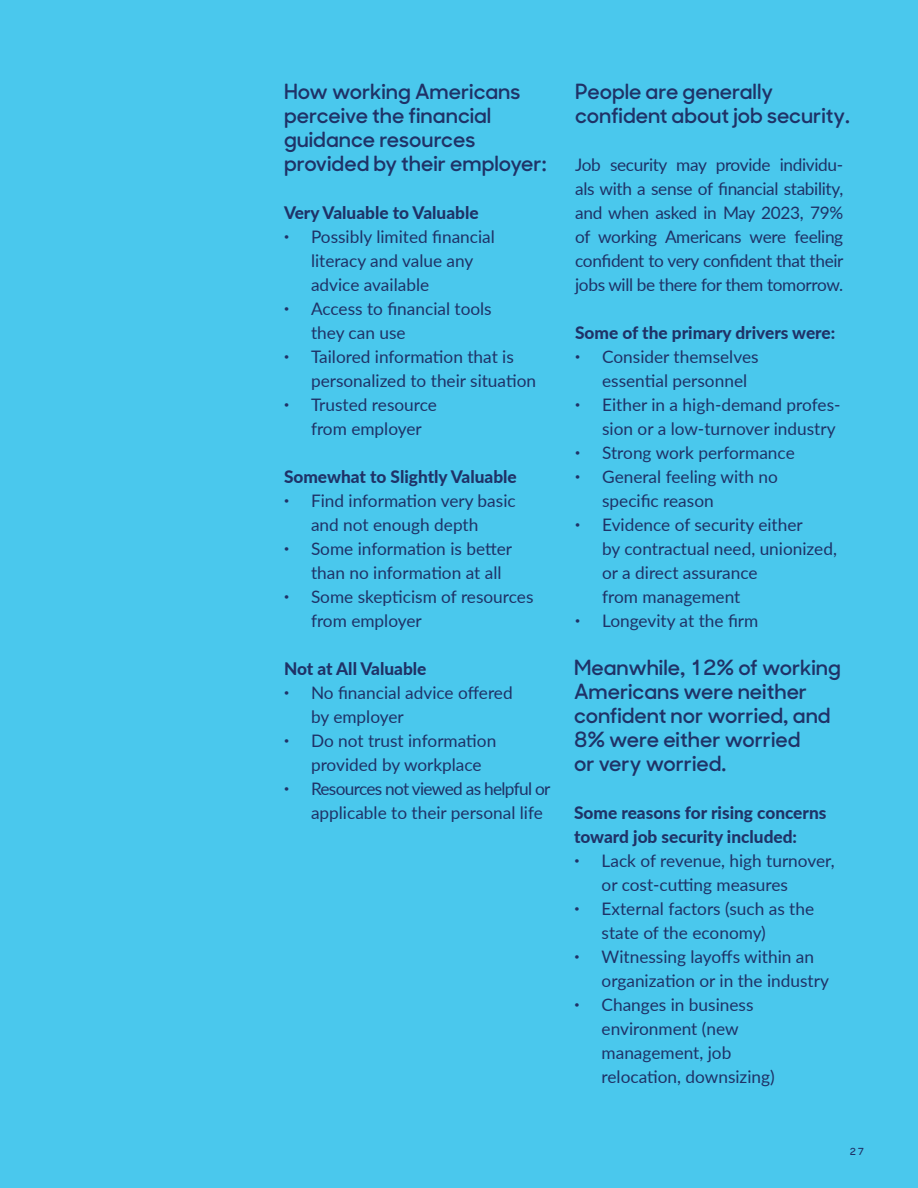
<style>
.page{position:relative;width:918px;height:1188px;background:#4ac8ed}
.page>*{position:absolute;margin:0;border:0;box-sizing:border-box;transform-origin:0 0}
.SUBTITLE_INLINE_BODY{font:600 21px/24px "MM Sharp Sans";color:#1f3267}
.Body_Paragraph_Intro{font:600 21px/24px "MM Sharp Sans";color:#1f3267}
.SUBTITLE_INLINE_BODY-2{font:17.25px/24px "Lato";color:#1f3267}
.SUBTITLE_INLINE_BODY-3{font:800 17.25px/24px "Lato";color:#1f3267}
.Body_Paragraph_Intro-2{font:800 17.25px "Lato";color:#1f3267}
.t1{font:600 9.75px "MM Sharp Sans";color:#1f3267}
</style>
<div class="page">
<p class="Body_Paragraph_Intro" style="left:284px;top:78px;width:264px">How working Americans perceive the financial guidance resources provided by their employer:</p>
<p class="Body_Paragraph_Intro-2" style="left:284px;top:200px;width:196px">Very Valuable to Valuable</p>
<p class="SUBTITLE_INLINE_BODY-3" style="left:284px;top:224px;width:7px">Ҋ</p>
<p class="SUBTITLE_INLINE_BODY-2" style="left:311px;top:224px;width:185px">Possibly limited financial literacy and value any advice available</p>
<p class="SUBTITLE_INLINE_BODY-3" style="left:284px;top:296px;width:7px">Ҋ</p>
<p class="SUBTITLE_INLINE_BODY-2" style="left:311px;top:296px;width:182px">Access to financial tools they can use</p>
<p class="SUBTITLE_INLINE_BODY-3" style="left:284px;top:344px;width:7px">Ҋ</p>
<p class="SUBTITLE_INLINE_BODY-2" style="left:311px;top:344px;width:227px">Tailored information that is personalized to their situation</p>
<p class="SUBTITLE_INLINE_BODY-3" style="left:284px;top:392px;width:7px">Ҋ</p>
<p class="SUBTITLE_INLINE_BODY-2" style="left:311px;top:392px;width:127px">Trusted resource from employer</p>
<p class="SUBTITLE_INLINE_BODY-3" style="left:284px;top:464px;width:234px">Somewhat to Slightly Valuable</p>
<p class="SUBTITLE_INLINE_BODY-3" style="left:284px;top:488px;width:7px">Ҋ</p>
<p class="SUBTITLE_INLINE_BODY-2" style="left:311px;top:488px;width:206px">Find information very basic and not enough depth</p>
<p class="SUBTITLE_INLINE_BODY-3" style="left:284px;top:536px;width:7px">Ҋ</p>
<p class="SUBTITLE_INLINE_BODY-2" style="left:311px;top:536px;width:203px">Some information is better than no information at all</p>
<p class="SUBTITLE_INLINE_BODY-3" style="left:284px;top:584px;width:7px">Ҋ</p>
<p class="SUBTITLE_INLINE_BODY-2" style="left:311px;top:584px;width:224px">Some skepticism of resources from employer</p>
<p class="SUBTITLE_INLINE_BODY-3" style="left:284px;top:656px;width:144px">Not at All Valuable</p>
<p class="SUBTITLE_INLINE_BODY-3" style="left:284px;top:680px;width:7px">Ҋ</p>
<p class="SUBTITLE_INLINE_BODY-2" style="left:311px;top:680px;width:203px">No financial advice offered by employer</p>
<p class="SUBTITLE_INLINE_BODY-3" style="left:284px;top:728px;width:7px">Ҋ</p>
<p class="SUBTITLE_INLINE_BODY-2" style="left:311px;top:728px;width:187px">Do not trust information provided by workplace</p>
<p class="SUBTITLE_INLINE_BODY-3" style="left:284px;top:776px;width:7px">Ҋ</p>
<p class="SUBTITLE_INLINE_BODY-2" style="left:311px;top:776px;width:241px">Resources not viewed as helpful or applicable to their personal life</p>
<p class="SUBTITLE_INLINE_BODY" style="left:575px;top:78px;width:276px">People are generally confident about job security.</p>
<p class="SUBTITLE_INLINE_BODY-2" style="left:575px;top:152px;width:270px;text-align:justify">Job security may provide individu&shy;als with a sense of financial stability, and when asked in May 2023, 79% of working Americans were feeling confident to very confident that their jobs will be there for them tomorrow.</p>
<p class="SUBTITLE_INLINE_BODY-3" style="left:575px;top:320px;width:262px">Some of the primary drivers were:</p>
<p class="SUBTITLE_INLINE_BODY-3" style="left:575px;top:344px;width:7px">Ҋ</p>
<p class="SUBTITLE_INLINE_BODY-2" style="left:602px;top:344px;width:158px">Consider themselves essential personnel</p>
<p class="SUBTITLE_INLINE_BODY-3" style="left:575px;top:392px;width:7px">Ҋ</p>
<p class="SUBTITLE_INLINE_BODY-2" style="left:602px;top:392px;width:240px">Either in a high-demand profes&shy;sion or a low-turnover industry</p>
<p class="SUBTITLE_INLINE_BODY-3" style="left:575px;top:440px;width:7px">Ҋ</p>
<p class="SUBTITLE_INLINE_BODY-2" style="left:602px;top:440px;width:194px">Strong work performance</p>
<p class="SUBTITLE_INLINE_BODY-3" style="left:575px;top:464px;width:7px">Ҋ</p>
<p class="SUBTITLE_INLINE_BODY-2" style="left:602px;top:464px;width:177px">General feeling with no specific reason</p>
<p class="SUBTITLE_INLINE_BODY-3" style="left:575px;top:512px;width:7px">Ҋ</p>
<p class="SUBTITLE_INLINE_BODY-2" style="left:602px;top:512px;width:236px">Evidence of security either<br>by contractual need, unionized, or a direct assurance<br>from management</p>
<p class="SUBTITLE_INLINE_BODY-3" style="left:575px;top:608px;width:7px">Ҋ</p>
<p class="SUBTITLE_INLINE_BODY-2" style="left:602px;top:608px;width:158px">Longevity at the firm</p>
<p class="SUBTITLE_INLINE_BODY" style="left:574px;top:654px;width:268px">Meanwhile, 12% of working<br>Americans were neither confident nor worried, and<br>8% were either worried<br>or very worried.</p>
<p class="SUBTITLE_INLINE_BODY-3" style="left:574px;top:800px;width:254px">Some reasons for rising concerns toward job security included:</p>
<p class="SUBTITLE_INLINE_BODY-3" style="left:575px;top:848px;width:7px">Ҋ</p>
<p class="SUBTITLE_INLINE_BODY-2" style="left:602px;top:848px;width:235px">Lack of revenue, high turnover, or cost-cutting measures</p>
<p class="SUBTITLE_INLINE_BODY-3" style="left:575px;top:896px;width:7px">Ҋ</p>
<p class="SUBTITLE_INLINE_BODY-2" style="left:602px;top:896px;width:214px">External factors (such as the state of the economy)</p>
<p class="SUBTITLE_INLINE_BODY-3" style="left:575px;top:944px;width:7px">Ҋ</p>
<p class="SUBTITLE_INLINE_BODY-2" style="left:602px;top:944px;width:229px">Witnessing layoffs within an organization or in the industry</p>
<p class="SUBTITLE_INLINE_BODY-3" style="left:575px;top:992px;width:7px">Ҋ</p>
<p class="SUBTITLE_INLINE_BODY-2" style="left:602px;top:992px;width:175px">Changes in business environment (new management, job relocation, downsizing)</p>
<p class="t1" style="left:850px;top:1144px;width:16px">27</p>
</div>
